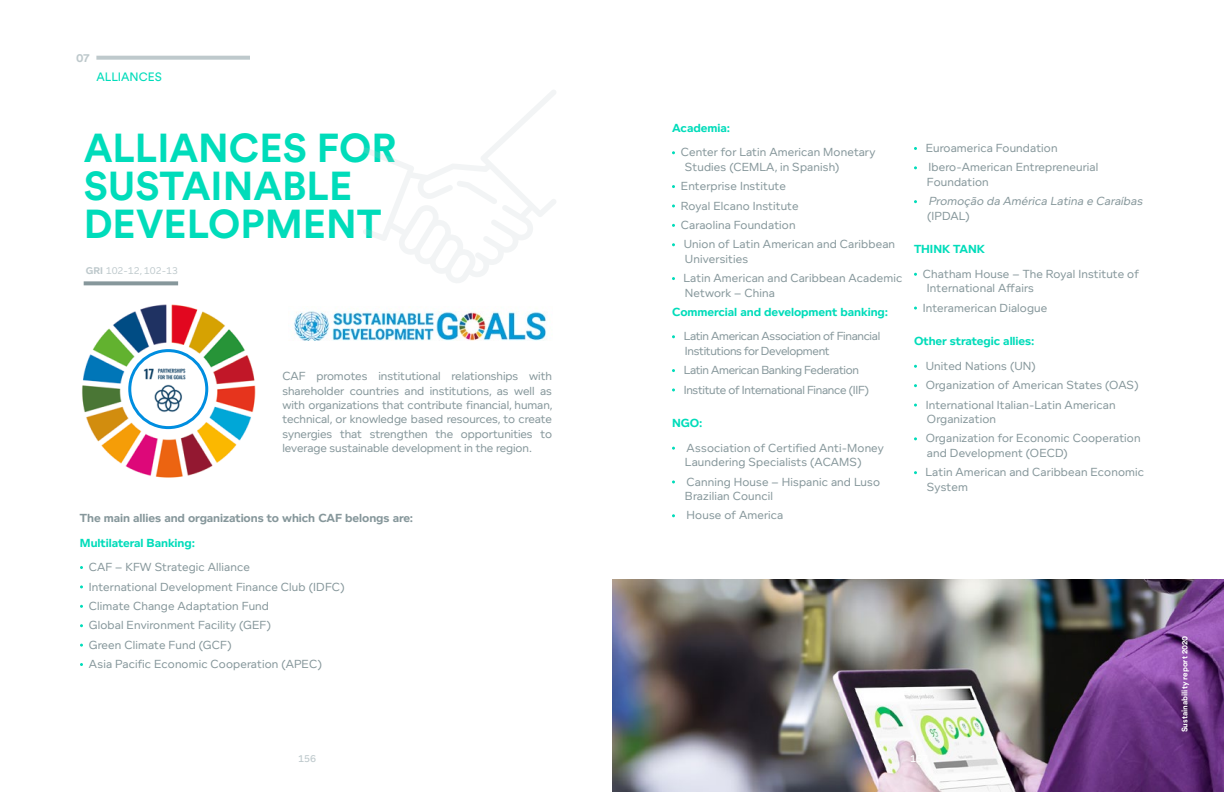
<style>
.page{position:relative;width:1224px;height:792px;background:#fff}
.page>*{position:absolute;margin:0;border:0;box-sizing:border-box;transform-origin:0 0}
.t1{font:700 40px/38px "Circular Std";color:#00dcba}
.t2{font:12px/19.4px "Foundry Context";letter-spacing:.01em;color:#86979b}
.t3{font:12px/14.4px "Foundry Context";letter-spacing:-.025em;color:#86979b}
.t4{font:700 12px "Foundry Context";letter-spacing:-.005em;color:#00dcba}
.t5{font:700 12px "Foundry Context";letter-spacing:-.005em;color:#86979b}
.t6{font:italic 12px "Foundry Context";color:#86979b}
.t7{font:12px "Circular Std";color:#00dcba}
.t8{font:700 12px "Circular Std";color:#bec9cc}
.t9{font:10px "Foundry Context";color:#bec9cc}
.t10{font:500 10px "Foundry Context";color:#bec9cc}
.t11{font:700 8px "Circular Std";color:#fff}
.s1{font-weight:700}
</style>
<div class="page">
<svg style="left:84px;top:281px;width:94px;height:4px"></svg>
<img style="left:82px;top:304px;width:174px;height:174px">
<img style="left:294px;top:311px;width:253px;height:29px">
<img style="left:142px;top:365px;width:53px;height:53px">
<div style="left:128px;top:349px;width:80px;height:80px;border:3px solid #008ee0;border-radius:50%"></div>
<svg style="left:363px;top:90px;width:193px;height:193px"></svg>
<img style="left:612px;top:579px;width:612px;height:213px">
<svg style="left:96px;top:56px;width:154px;height:4px"></svg>
<p class="t8" style="left:76px;top:50px;width:15px">07</p>
<p class="t7" style="left:96px;top:69px;width:67px">ALLIANCES</p>
<h1 class="t1" style="left:84px;top:128px;width:314px">ALLIANCES FOR<br>SUSTAINABLE<br>DEVELOPMENT</h1>
<p class="t9" style="left:86px;top:264px;width:94px"><span class="s1">GRI</span> 102-12, 102-13</p>
<p class="t2" style="left:282px;top:369px;width:272px;line-height:14.4px;text-align:justify">CAF promotes institutional relationships with shareholder countries and institutions, as well as with organizations that contribute financial, human, technical, or knowledge based resources, to create synergies that strengthen the opportunities to leverage sustainable development in the region.</p>
<p class="t5" style="left:80px;top:511px;width:335px">The main allies and organizations to which CAF belongs are:</p>
<p class="t4" style="left:80px;top:536px;width:117px">Multilateral Banking:</p>
<p class="t2" style="left:89px;top:557px;width:257px">CAF – KFW Strategic Alliance<br>International Development Finance Club (IDFC)<br>Climate Change Adaptation Fund<br>Global Environment Facility (GEF)<br>Green Climate Fund (GCF)<br>Asia Pacific Economic Cooperation (APEC)</p>
<p class="t10" style="left:298px;top:753px;width:20px">156</p>
<p class="t4" style="left:672px;top:121px;width:60px">Academia:</p>
<p class="t2" style="left:685px;top:145px;width:192px;line-height:14.4px;text-indent:-4px">Center for Latin American Monetary<br>Studies (CEMLA, in Spanish)</p>
<p class="t2" style="left:681px;top:176px;width:216px">Enterprise Institute<br>Royal Elcano Institute<br>Caraolina Foundation<br>Union of Latin American and Caribbean</p>
<p class="t2" style="left:684px;top:249px;width:220px">Universities<br>Latin American and Caribbean Academic</p>
<p class="t2" style="left:685px;top:283px;width:91px">Network – China</p>
<p class="t4" style="left:672px;top:305px;width:218px">Commercial and development banking:</p>
<p class="t3" style="left:684px;top:329px;width:198px">Latin American Association of Financial<br>Institutions for Development</p>
<p class="t3" style="left:684px;top:360px;width:187px;line-height:19.4px">Latin American Banking Federation<br>Institute of International Finance (IIF)</p>
<p class="t4" style="left:672px;top:416px;width:32px">NGO:</p>
<p class="t2" style="left:685px;top:440px;width:200px;line-height:14.4px">Association of Certified Anti-Money<br>Laundering Specialists (ACAMS)</p>
<p class="t2" style="left:685px;top:474px;width:197px;line-height:14.4px">Canning House – Hispanic and Luso<br>Brazilian Council</p>
<p class="t2" style="left:687px;top:505px;width:98px">House of America</p>
<p class="t2" style="left:926px;top:138px;width:174px">Euroamerica Foundation<br>Ibero-American Entrepreneurial</p>
<p class="t2" style="left:927px;top:172px;width:63px">Foundation</p>
<p class="t6" style="left:929px;top:194px;width:218px">Promoção da América Latina e Caraíbas</p>
<p class="t2" style="left:927px;top:206px;width:44px">(IPDAL)</p>
<p class="t4" style="left:914px;top:242px;width:73px">THINK TANK</p>
<p class="t2" style="left:927px;top:266px;width:213px;line-height:14.4px;text-indent:-4px">Chatham House – The Royal Institute of<br>International Affairs</p>
<p class="t2" style="left:923px;top:298px;width:126px">Interamerican Dialogue</p>
<p class="t4" style="left:914px;top:334px;width:122px">Other strategic allies:</p>
<p class="t2" style="left:926px;top:356px;width:214px">United Nations (UN)<br>Organization of American States (OAS)<br>International Italian-Latin American</p>
<p class="t2" style="left:926px;top:409px;width:216px">Organization<br>Organization for Economic Cooperation</p>
<p class="t2" style="left:926px;top:443px;width:220px">and Development (OECD)<br>Latin American and Caribbean Economic</p>
<p class="t2" style="left:927px;top:477px;width:42px">System</p>
<p class="t11" style="left:1180px;top:732px;width:98px;rotate:-90deg">Sustainability report 2020</p>
</div>
